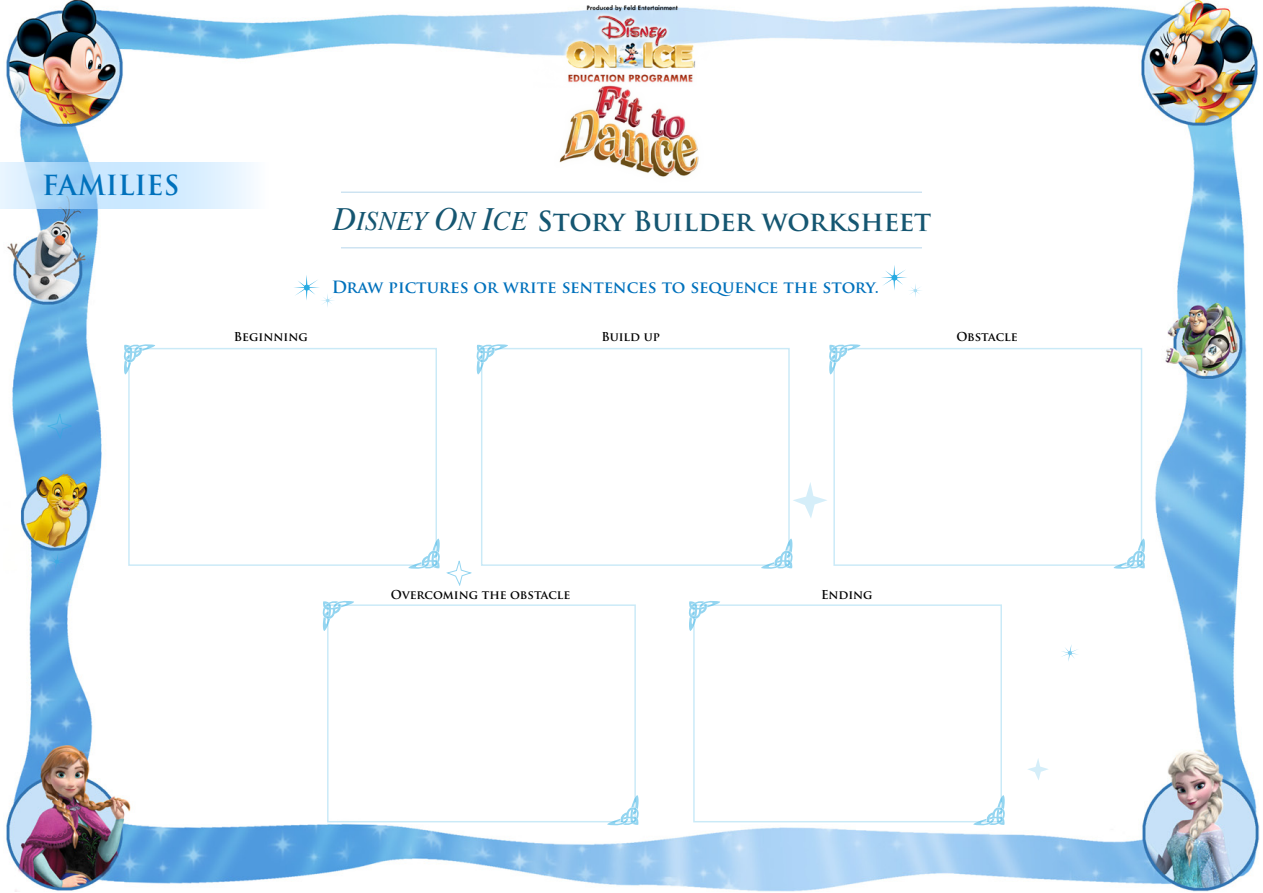
<style>
.page{position:relative;width:1263px;height:893px;background:#fff}
.page>*{position:absolute;margin:0;border:0;box-sizing:border-box;transform-origin:0 0}
.t1{font:700 27px "Trajan Pro";letter-spacing:-.005em;color:#155671}
.t2{font:700 27px "Trajan Pro";color:#0071bc}
.t3{font:700 16.5px "Trajan Pro";letter-spacing:-.005em;color:#0071bc}
.t4{font:700 12px "Trajan Pro";color:#000}
.s1{font-family:"Times";font-weight:400;font-style:italic;font-size:32.55px}
.s2{font-family:"Times";font-weight:400;font-style:italic;font-size:26.7px}
</style>
<div class="page">
<img style="left:6px;top:0;width:1253px;height:891px">
<img style="left:524px;top:5px;width:214px;height:199px">
<svg style="left:0;top:162px;width:269px;height:47px;background:#cce7fc"></svg>
<hr style="left:341px;top:191px;width:581px;height:2px;background:#0071bc">
<hr style="left:341px;top:247px;width:581px;height:2px;background:#0071bc">
<svg style="left:47px;top:553px;width:19px;height:18px"></svg>
<svg style="left:447px;top:561px;width:24px;height:25px"></svg>
<svg style="left:792px;top:482px;width:35px;height:37px"></svg>
<svg style="left:48px;top:414px;width:24px;height:25px"></svg>
<svg style="left:1027px;top:758px;width:22px;height:22px"></svg>
<svg style="left:1060px;top:644px;width:19px;height:18px"></svg>
<svg style="left:720px;top:463px;width:28px;height:28px"></svg>
<svg style="left:97px;top:397px;width:28px;height:28px"></svg>
<svg style="left:881px;top:265px;width:42px;height:33px"></svg>
<svg style="left:293px;top:275px;width:42px;height:33px"></svg>
<svg style="left:323px;top:601px;width:31px;height:30px"></svg>
<svg style="left:607px;top:795px;width:32px;height:30px"></svg>
<svg style="left:689px;top:601px;width:31px;height:30px"></svg>
<svg style="left:973px;top:795px;width:32px;height:30px"></svg>
<svg style="left:829px;top:344px;width:31px;height:30px"></svg>
<svg style="left:1113px;top:538px;width:32px;height:31px"></svg>
<svg style="left:124px;top:344px;width:31px;height:30px"></svg>
<svg style="left:408px;top:538px;width:32px;height:31px"></svg>
<svg style="left:477px;top:344px;width:31px;height:30px"></svg>
<svg style="left:761px;top:538px;width:31px;height:31px"></svg>
<p class="t2" style="left:42px;top:168px;width:139px">FAMILIES</p>
<p class="t1" style="left:333px;top:205px;width:600px"><span class="s1">D</span><span class="s2">ISNEY</span> <span class="s1">O</span><span class="s2">N</span> <span class="s1">I</span><span class="s2">CE</span> Story Builder worksheet</p>
<p class="t3" style="left:332px;top:277px;width:548px">Draw pictures or write sentences to sequence the story.</p>
<p class="t4" style="left:234px;top:329px;width:75px">Beginning</p>
<p class="t4" style="left:601px;top:329px;width:60px">Build up</p>
<p class="t4" style="left:956px;top:329px;width:63px">Obstacle</p>
<p class="t4" style="left:391px;top:587px;width:181px">Overcoming the obstacle</p>
<p class="t4" style="left:821px;top:587px;width:53px">Ending</p>
</div>
